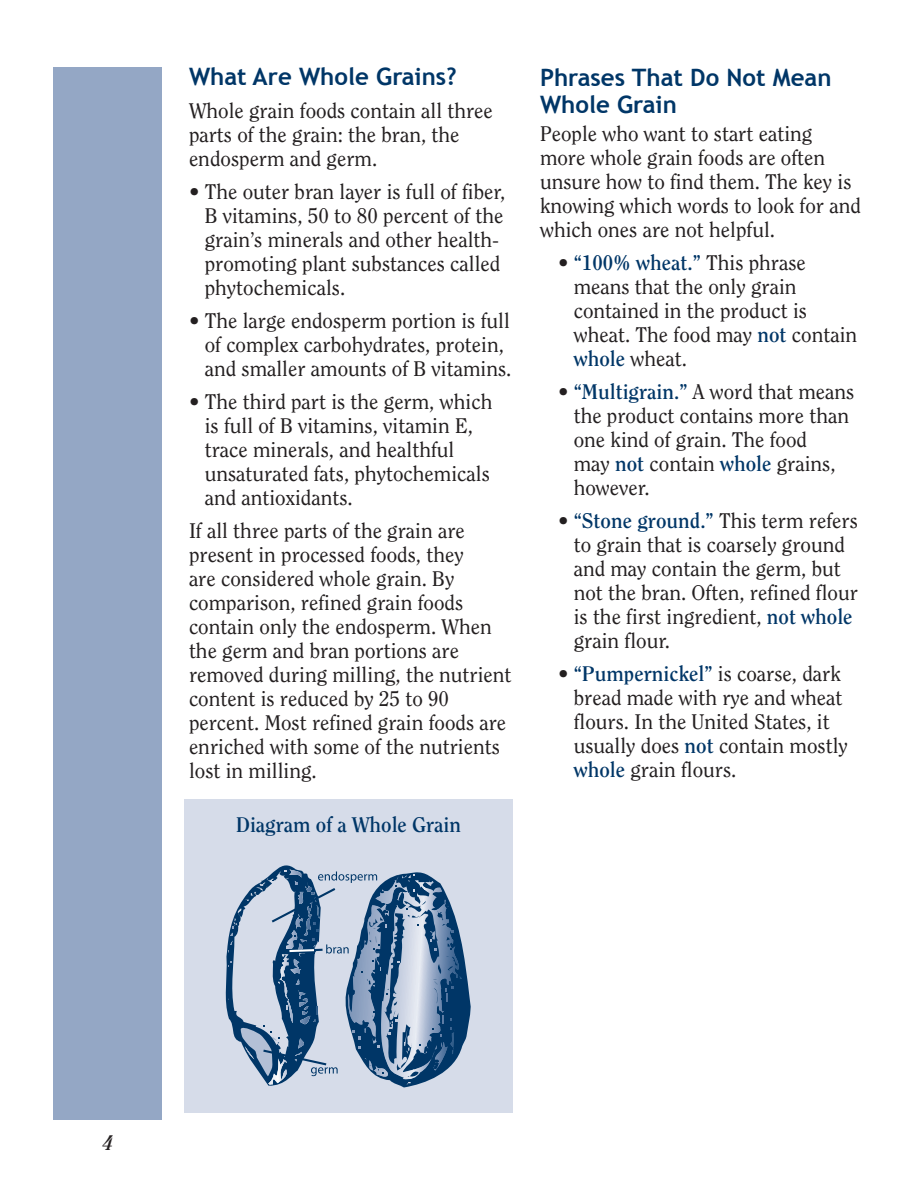
<style>
.page{position:relative;width:918px;height:1188px;background:#fff}
.page>*{position:absolute;margin:0;border:0;box-sizing:border-box;transform-origin:0 0}
.Heads{font:700 24px/27px "Trebuchet MS";color:#003667}
.Body_text{font:700 24px "Trebuchet MS";color:#003667}
.Body_text-2{font:21px/24px "Clearface";color:#231f20}
.Bullet_body_text{font:21px/24px "Clearface";color:#231f20}
.Body_text-3{font:700 21px "Clearface";color:#003667}
.Body_text-4{font:italic 700 21px "Clearface";color:#231f20}
.s1{font-weight:700;color:#003667}
</style>
<div class="page">
<div style="left:54px;top:68px;width:108px;height:1052px;background:#94a7c5"></div>
<div style="left:184px;top:799px;width:329px;height:313px;background:#d6dce9"></div>
<svg style="left:226px;top:865px;width:245px;height:222px"></svg>
<p class="Body_text" style="left:189px;top:62px;width:269px">What Are Whole Grains?</p>
<p class="Body_text-2" style="left:189px;top:99px;width:305px">Whole grain foods contain all three parts of the grain: the bran, the endosperm and germ.</p>
<p class="Body_text-2" style="left:205px;top:180px;width:302px;text-indent:-16px">• The outer bran layer is full of fiber,<br>B vitamins, 50 to 80 percent of the grain’s minerals and other health&shy;promoting plant substances called phytochemicals.</p>
<p class="Body_text-2" style="left:205px;top:309px;width:308px;text-indent:-16px">• The large endosperm portion is full of complex carbohydrates, protein, and smaller amounts of B vitamins.</p>
<p class="Body_text-2" style="left:205px;top:390px;width:289px;text-indent:-16px">• The third part is the germ, which is full of B vitamins, vitamin E, trace minerals, and healthful unsaturated fats, phytochemicals and antioxidants.</p>
<p class="Body_text-2" style="left:189px;top:519px;width:324px">If all three parts of the grain are present in processed foods, they<br>are considered whole grain. By comparison, refined grain foods contain only the endosperm. When the germ and bran portions are removed during milling, the nutrient content is reduced by 25 to 90 percent. Most refined grain foods are enriched with some of the nutrients lost in milling.</p>
<p class="Body_text-3" style="left:236px;top:812px;width:227px">Diagram of a Whole Grain</p>
<p class="Heads" style="left:540px;top:64px;width:293px">Phrases That Do Not Mean<br>Whole Grain</p>
<p class="Body_text-2" style="left:540px;top:122px;width:322px">People who want to start eating more whole grain foods are often unsure how to find them. The key is knowing which words to look for and which ones are not helpful.</p>
<p class="Bullet_body_text" style="left:574px;top:251px;width:285px;text-indent:-16px">• <span class="s1">“100% wheat.”</span> This phrase means that the only grain contained in the product is wheat. The food may <span class="s1">not</span> contain <span class="s1">whole</span> wheat.</p>
<p class="Bullet_body_text" style="left:574px;top:380px;width:282px;text-indent:-16px">• <span class="s1">“Multigrain.”</span> A word that means the product contains more than one kind of grain. The food<br>may <span class="s1">not</span> contain <span class="s1">whole</span> grains, however.</p>
<p class="Bullet_body_text" style="left:574px;top:509px;width:286px;text-indent:-16px">• <span class="s1">“Stone ground.”</span> This term refers to grain that is coarsely ground and may contain the germ, but not the bran. Often, refined flour is the first ingredient, <span class="s1">not whole </span>grain flour.</p>
<p class="Bullet_body_text" style="left:574px;top:662px;width:276px;text-indent:-16px">• <span class="s1">“Pumpernickel”</span> is coarse, dark bread made with rye and wheat flours. In the United States, it usually does <span class="s1">not</span> contain mostly <span class="s1">whole</span> grain flours.</p>
<p class="Body_text-4" style="left:103px;top:1131px;width:12px">4</p>
</div>
